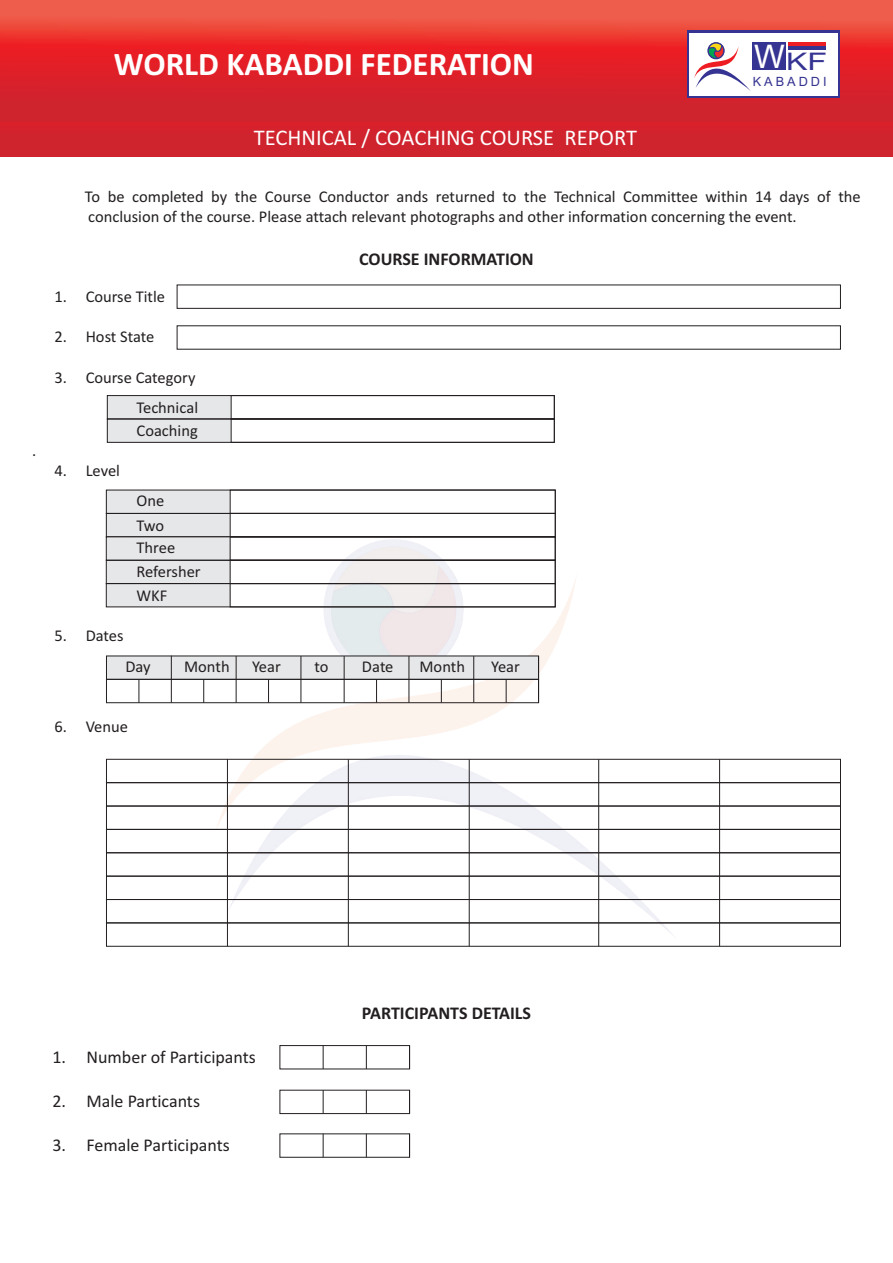
<style>
.page{position:relative;width:893px;height:1263px;background:#fff}
.page>*{position:absolute;margin:0;border:0;box-sizing:border-box;transform-origin:0 0}
.t1{font:700 33px "Calibri";color:#fff}
.t2{font:24.15px "Arial";color:#363492;scale:1.33 1}
.t3{font:22.5px "Calibri";color:#fff}
.t4{font:18px "Calibri";color:#231f20}
.t5{font:700 18px "Calibri";color:#231f20}
.t6{font:16.5px/24.2px "Calibri";color:#231f20}
.t7{font:12.75px "Arial";letter-spacing:.235em;color:#363492}
.s1{font-size:32.55px;color:#fff}
</style>
<div class="page">
<img style="left:215px;top:571px;width:361px;height:272px">
<img style="left:227px;top:693px;width:451px;height:247px">
<div style="left:106px;top:656px;width:432px;height:23px;background:#e6e7e9"></div>
<div style="left:106px;top:490px;width:124px;height:47px;background:#e6e7e9"></div>
<div style="left:106px;top:513px;width:449px;height:24px;border:1px solid #231f20"></div>
<div style="left:230px;top:490px;width:325px;height:24px;border:1px solid #231f20"></div>
<div style="left:230px;top:513px;width:325px;height:24px;border:1px solid #231f20"></div>
<div style="left:107px;top:537px;width:124px;height:70px;background:#e6e7e9"></div>
<div style="left:106px;top:560px;width:449px;height:24px;border:1px solid #231f20"></div>
<div style="left:230px;top:537px;width:325px;height:23px;border:1px solid #231f20"></div>
<div style="left:230px;top:560px;width:325px;height:24px;border:1px solid #231f20"></div>
<div style="left:106px;top:583px;width:449px;height:24px;border:1px solid #231f20"></div>
<div style="left:230px;top:583px;width:325px;height:24px;border:1px solid #231f20"></div>
<div style="left:107px;top:396px;width:124px;height:46px;background:#e6e7e9"></div>
<div style="left:107px;top:395px;width:447px;height:24px;border:1px solid #231f20"></div>
<div style="left:107px;top:419px;width:447px;height:23px;border:1px solid #231f20"></div>
<div style="left:231px;top:395px;width:323px;height:24px;border:1px solid #231f20"></div>
<div style="left:231px;top:419px;width:323px;height:23px;border:1px solid #231f20"></div>
<div style="left:106px;top:679px;width:433px;height:24px;border:1px solid #231f20"></div>
<svg style="left:139px;top:679px;width:1px;height:24px"></svg>
<hr style="left:171px;top:656px;width:1px;height:47px;background:#231f20">
<svg style="left:203px;top:679px;width:1px;height:24px"></svg>
<hr style="left:236px;top:656px;width:1px;height:47px;background:#231f20">
<svg style="left:268px;top:679px;width:1px;height:24px"></svg>
<hr style="left:301px;top:656px;width:1px;height:47px;background:#231f20">
<hr style="left:344px;top:656px;width:1px;height:47px;background:#231f20">
<hr style="left:409px;top:656px;width:1px;height:47px;background:#231f20">
<svg style="left:376px;top:679px;width:1px;height:24px"></svg>
<svg style="left:441px;top:679px;width:1px;height:24px"></svg>
<hr style="left:473px;top:656px;width:1px;height:47px;background:#231f20">
<svg style="left:506px;top:679px;width:1px;height:24px"></svg>
<hr style="left:538px;top:656px;width:1px;height:47px;background:#231f20">
<div style="left:106px;top:759px;width:735px;height:24px;border:1px solid #231f20"></div>
<div style="left:106px;top:782px;width:735px;height:24px;border:1px solid #231f20"></div>
<hr style="left:227px;top:759px;width:1px;height:47px;background:#231f20">
<hr style="left:348px;top:759px;width:1px;height:47px;background:#231f20">
<hr style="left:469px;top:759px;width:1px;height:47px;background:#231f20">
<hr style="left:598px;top:759px;width:1px;height:47px;background:#231f20">
<hr style="left:719px;top:759px;width:1px;height:47px;background:#231f20">
<hr style="left:840px;top:759px;width:1px;height:47px;background:#231f20">
<div style="left:106px;top:806px;width:735px;height:23px;border:1px solid #231f20"></div>
<div style="left:106px;top:829px;width:735px;height:24px;border:1px solid #231f20"></div>
<hr style="left:227px;top:806px;width:1px;height:47px;background:#231f20">
<hr style="left:348px;top:806px;width:1px;height:47px;background:#231f20">
<hr style="left:469px;top:806px;width:1px;height:47px;background:#231f20">
<hr style="left:598px;top:806px;width:1px;height:47px;background:#231f20">
<hr style="left:719px;top:806px;width:1px;height:47px;background:#231f20">
<hr style="left:840px;top:806px;width:1px;height:47px;background:#231f20">
<div style="left:106px;top:876px;width:735px;height:24px;border:1px solid #231f20"></div>
<hr style="left:227px;top:852px;width:1px;height:47px;background:#231f20">
<hr style="left:348px;top:853px;width:1px;height:46px;background:#231f20">
<hr style="left:469px;top:853px;width:1px;height:46px;background:#231f20">
<hr style="left:598px;top:853px;width:1px;height:46px;background:#231f20">
<hr style="left:719px;top:853px;width:1px;height:46px;background:#231f20">
<hr style="left:840px;top:853px;width:1px;height:46px;background:#231f20">
<div style="left:106px;top:899px;width:735px;height:24px;border:1px solid #231f20"></div>
<hr style="left:227px;top:899px;width:1px;height:47px;background:#231f20">
<hr style="left:348px;top:900px;width:1px;height:46px;background:#231f20">
<hr style="left:469px;top:900px;width:1px;height:46px;background:#231f20">
<hr style="left:598px;top:900px;width:1px;height:46px;background:#231f20">
<hr style="left:719px;top:900px;width:1px;height:46px;background:#231f20">
<hr style="left:840px;top:900px;width:1px;height:46px;background:#231f20">
<div style="left:280px;top:1045px;width:130px;height:24px;border:1px solid #231f20"></div>
<svg style="left:323px;top:1045px;width:1px;height:24px"></svg>
<svg style="left:366px;top:1045px;width:1px;height:24px"></svg>
<svg style="left:409px;top:1045px;width:1px;height:24px"></svg>
<div style="left:280px;top:1090px;width:130px;height:24px;border:1px solid #231f20"></div>
<svg style="left:323px;top:1090px;width:1px;height:23px"></svg>
<svg style="left:366px;top:1090px;width:1px;height:23px"></svg>
<svg style="left:409px;top:1090px;width:1px;height:23px"></svg>
<svg style="left:323px;top:1134px;width:1px;height:23px"></svg>
<svg style="left:366px;top:1134px;width:1px;height:23px"></svg>
<svg style="left:409px;top:1134px;width:1px;height:23px"></svg>
<div style="left:0;top:79px;width:893px;height:78px;background:#cf232e"></div>
<svg style="left:0;top:0;width:893px;height:85px;background:#e93834"></svg>
<div style="left:687px;top:30px;width:153px;height:68px;background:#363492"></div>
<div style="left:689px;top:33px;width:149px;height:63px;background:#fff"></div>
<svg style="left:694px;top:42px;width:57px;height:49px"></svg>
<div style="left:752px;top:42px;width:34px;height:28px;background:#363492"></div>
<hr style="left:789px;top:47px;width:37px;height:3px;background:#363492">
<hr style="left:789px;top:42px;width:37px;height:3px;background:#ee1d23">
<p class="t6" style="left:32px;top:440px;width:6px">.</p>
<h1 class="t1" style="left:114px;top:50px;width:422px">WORLD KABADDI FEDERATION</h1>
<h3 class="t3" style="left:254px;top:128px;width:385px">TECHNICAL / COACHING COURSE REPORT</h3>
<h2 class="t2" style="left:754px;top:52px;width:56px"><span class="s1">W</span>KF</h2>
<p class="t7" style="left:753px;top:77px;width:75px">KABADDI</p>
<p class="t6" style="left:85px;top:187px;width:777px;line-height:20.1px">To be completed by the Course Conductor ands returned to the Technical Committee within 14 days of the conclusion of the course. Please attach relevant photographs and other information concerning the event.</p>
<p class="t5" style="left:359px;top:252px;width:176px">COURSE INFORMATION</p>
<p class="t6" style="left:55px;top:286px;width:112px">1. Course Title</p>
<p class="t6" style="left:55px;top:326px;width:101px">2. Host State</p>
<p class="t6" style="left:55px;top:363px;width:145px;line-height:30.2px;text-align:right">3. Course Category<br>Technical</p>
<p class="t6" style="left:137px;top:420px;width:63px">Coaching</p>
<p class="t6" style="left:55px;top:460px;width:67px">4. Level</p>
<p class="t6" style="left:55px;top:625px;width:71px">5. Dates</p>
<p class="t6" style="left:137px;top:490px;width:29px">One<br>Two</p>
<p class="t6" style="left:137px;top:536px;width:66px">Three<br>Refersher<br>WKF</p>
<p class="t6" style="left:125px;top:655px;width:27px">Day</p>
<p class="t6" style="left:184px;top:655px;width:47px">Month</p>
<p class="t6" style="left:252px;top:655px;width:30px">Year</p>
<p class="t6" style="left:314px;top:655px;width:16px">to</p>
<p class="t6" style="left:362px;top:655px;width:33px">Date</p>
<p class="t6" style="left:420px;top:655px;width:47px">Month</p>
<p class="t6" style="left:491px;top:655px;width:30px">Year</p>
<p class="t6" style="left:55px;top:716px;width:75px">6. Venue</p>
<p class="t4" style="left:52px;top:1049px;width:205px">1. Number of Participants</p>
<p class="t4" style="left:52px;top:1093px;width:149px">2. Male Particants</p>
<p class="t4" style="left:52px;top:1137px;width:179px">3. Female Participants</p>
<p class="t5" style="left:362px;top:1005px;width:171px">PARTICIPANTS DETAILS</p>
</div>
